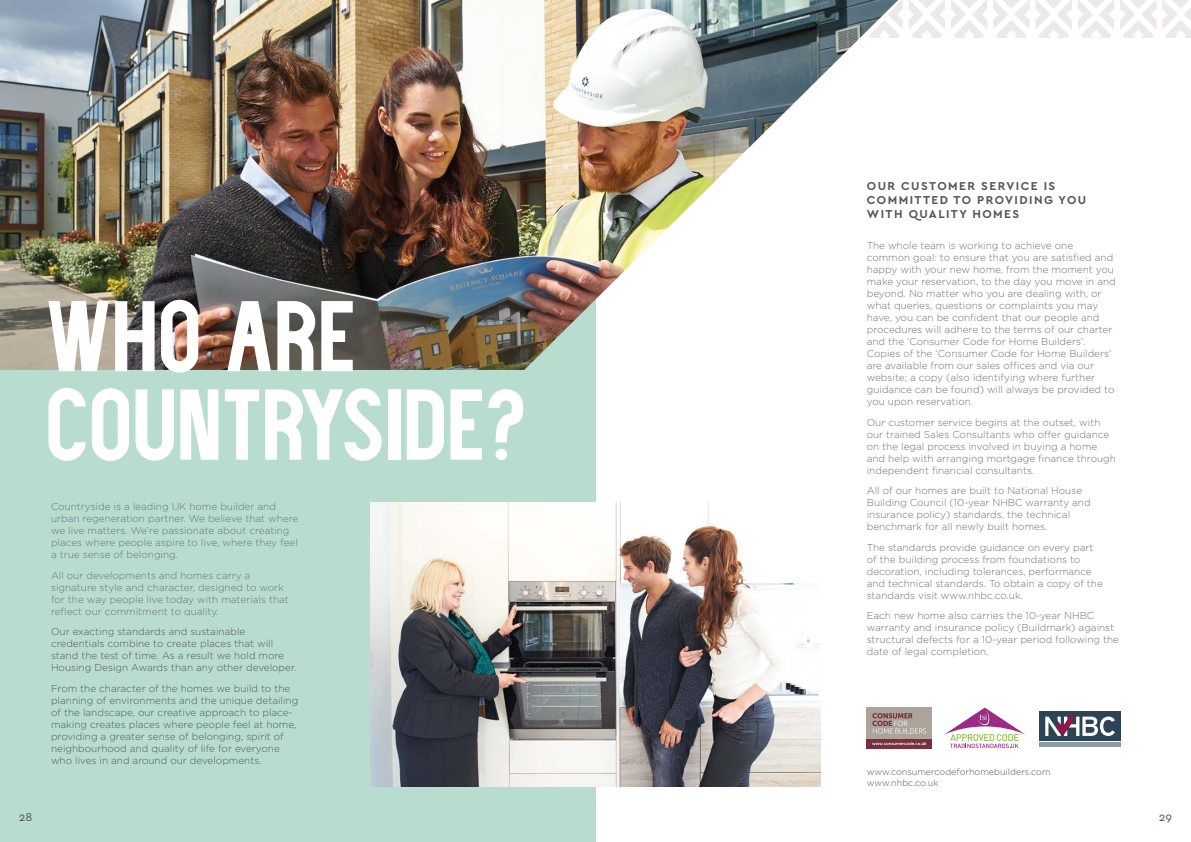
<style>
.page{position:relative;width:1191px;height:842px;background:#fff}
.page>*{position:absolute;margin:0;border:0;box-sizing:border-box;transform-origin:0 0}
.t1{font:700 100px/88.4px "Deflagrate";letter-spacing:-.025em;color:#fff}
.t2{font:700 12px/14.4px "Cera GR";letter-spacing:.12em;color:#575756}
.t3{font:12px "Cera GR";color:#4f5660}
.t4{font:300 10px/12px "Gotham";color:#6c717b}
.t5{font:300 10px/12px "Gotham";color:#575756}
.t6{font:300 9px/10.8px "Gotham";color:#575756}
</style>
<div class="page">
<div style="left:0;top:0;width:595px;height:842px;background:#b8ddcf"></div>
<svg style="left:1187px;top:0;width:4px;height:35px"></svg>
<hr style="left:1171px;top:35px;width:20px;height:3px;background:#bfbfbf">
<svg style="left:898px;top:0;width:289px;height:38px"></svg>
<img style="left:0;top:0;width:898px;height:370px">
<img style="left:370px;top:502px;width:450px;height:284px">
<div style="left:1039px;top:712px;width:81px;height:29px;background:#2c4255"></div>
<div style="left:1039px;top:742px;width:81px;height:5px;background:#8a9ba7"></div>
<svg style="left:1045px;top:714px;width:70px;height:22px"></svg>
<div style="left:866px;top:739px;width:66px;height:9px;background:#792f40"></div>
<svg style="left:872px;top:742px;width:54px;height:3px"></svg>
<div style="left:866px;top:707px;width:66px;height:32px;background:#aca39a"></div>
<svg style="left:872px;top:713px;width:54px;height:20px"></svg>
<svg style="left:944px;top:707px;width:81px;height:41px"></svg>
<h1 class="t1" style="left:44px;top:293px;width:485px">WHO ARE<br>COUNTRYSIDE?</h1>
<p class="t4" style="left:51px;top:500px;width:249px">Countryside is a leading UK home builder and urban regeneration partner. We believe that where we live matters. We’re passionate about creating places where people aspire to live, where they feel a true sense of belonging.</p>
<p class="t4" style="left:51px;top:569px;width:239px">All our developments and homes carry a signature style and character, designed to work for the way people live today with materials that reflect our commitment to quality.</p>
<p class="t5" style="left:51px;top:625px;width:247px">Our exacting standards and sustainable credentials combine to create places that will stand the test of time. As a result we hold more Housing Design Awards than any other developer.</p>
<p class="t5" style="left:51px;top:682px;width:249px">From the character of the homes we build to the planning of environments and the unique detailing of the landscape, our creative approach to place&shy;making creates places where people feel at home, providing a greater sense of belonging, spirit of neighbourhood and quality of life for everyone who lives in and around our developments.</p>
<p class="t2" style="left:867px;top:179px;width:221px">OUR CUSTOMER SERVICE IS<br>COMMITTED TO PROVIDING YOU<br>WITH QUALITY HOMES</p>
<p class="t4" style="left:866px;top:239px;width:250px">The whole team is working to achieve one common goal: to ensure that you are satisfied and happy with your new home, from the moment you make your reservation, to the day you move in and beyond. No matter who you are dealing with, or what queries, questions or complaints you may have, you can be confident that our people and procedures will adhere to the terms of our charter and the ‘Consumer Code for Home Builders’.<br>Copies of the ‘Consumer Code for Home Builders’ are available from our sales offices and via our website; a copy (also identifying where further guidance can be found) will always be provided to you upon reservation.</p>
<p class="t4" style="left:866px;top:416px;width:251px">Our customer service begins at the outset, with our trained Sales Consultants who offer guidance on the legal process involved in buying a home and help with arranging mortgage finance through independent financial consultants.</p>
<p class="t4" style="left:866px;top:484px;width:225px">All of our homes are built to National House Building Council (10-year NHBC warranty and insurance policy) standards, the technical benchmark for all newly built homes.</p>
<p class="t4" style="left:866px;top:541px;width:238px">The standards provide guidance on every part of the building process from foundations to decoration, including tolerances, performance and technical standards. To obtain a copy of the standards visit www.nhbc.co.uk.</p>
<p class="t4" style="left:866px;top:609px;width:254px">Each new home also carries the 10-year NHBC warranty and insurance policy (Buildmark) against structural defects for a 10-year period following the date of legal completion.</p>
<p class="t6" style="left:866px;top:767px;width:185px">www.consumercodeforhomebuilders.com www.nhbc.co.uk</p>
<p class="t3" style="left:19px;top:810px;width:15px">28</p>
<p class="t3" style="left:1158px;top:810px;width:15px">29</p>
</div>
